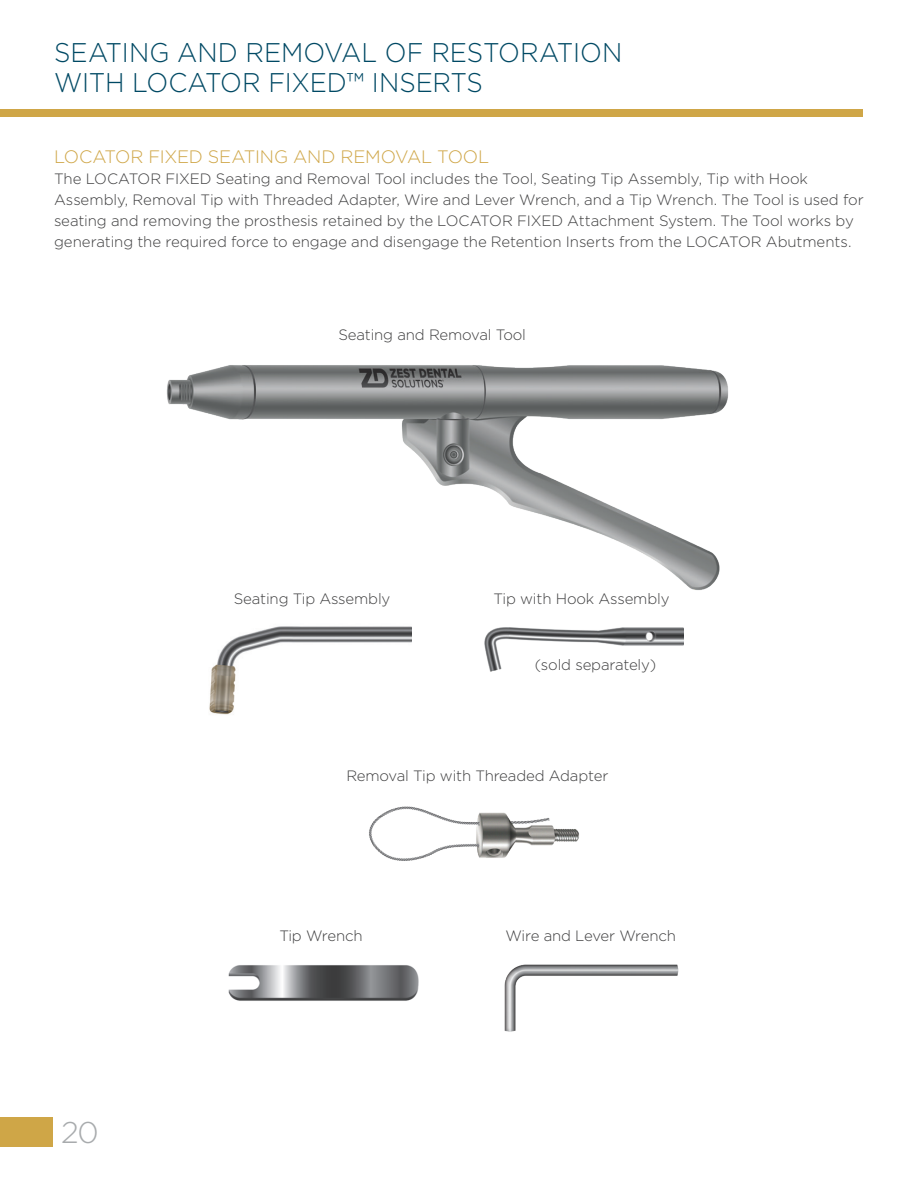
<style>
.page{position:relative;width:918px;height:1188px;background:#fff}
.page>*{position:absolute;margin:0;border:0;box-sizing:border-box;transform-origin:0 0}
.t1{font:300 30px "Gotham";color:#a8abad}
.t2{font:300 27px/30px "Gotham";letter-spacing:-.005em;color:#004964;scale:.95 1}
.t3{font:300 18px "Gotham";letter-spacing:-.01em;color:#cfa647}
.t4{font:300 15px/21px "Gotham";letter-spacing:-.01em;color:#3e3e3f}
</style>
<div class="page">
<div style="left:0;top:1117px;width:53px;height:30px;background:#cfa647"></div>
<div style="left:0;top:109px;width:863px;height:8px;background:#cfa647"></div>
<img style="left:167px;top:365px;width:561px;height:225px">
<img style="left:209px;top:626px;width:203px;height:89px">
<img style="left:228px;top:965px;width:191px;height:36px">
<img style="left:504px;top:964px;width:175px;height:68px">
<img style="left:369px;top:806px;width:210px;height:55px">
<img style="left:484px;top:627px;width:200px;height:45px">
<h2 class="t2" style="left:54px;top:37px;width:600px">SEATING AND REMOVAL OF RESTORATION<br>WITH LOCATOR FIXED™ INSERTS</h2>
<p class="t3" style="left:54px;top:145px;width:437px">LOCATOR FIXED SEATING AND REMOVAL TOOL</p>
<p class="t4" style="left:54px;top:168px;width:811px">The LOCATOR FIXED Seating and Removal Tool includes the Tool, Seating Tip Assembly, Tip with Hook Assembly, Removal Tip with Threaded Adapter, Wire and Lever Wrench, and a Tip Wrench. The Tool is used for seating and removing the prosthesis retained by the LOCATOR FIXED Attachment System. The Tool works by generating the required force to engage and disengage the Retention Inserts from the LOCATOR Abutments.</p>
<p class="t4" style="left:338px;top:324px;width:189px">Seating and Removal Tool</p>
<p class="t4" style="left:234px;top:588px;width:158px">Seating Tip Assembly</p>
<p class="t4" style="left:494px;top:588px;width:178px">Tip with Hook Assembly</p>
<p class="t4" style="left:535px;top:654px;width:123px">(sold separately)</p>
<p class="t4" style="left:346px;top:765px;width:263px">Removal Tip with Threaded Adapter</p>
<h1 class="t1" style="left:61px;top:1114px;width:39px">20</h1>
<p class="t4" style="left:279px;top:925px;width:85px">Tip Wrench</p>
<p class="t4" style="left:505px;top:925px;width:172px">Wire and Lever Wrench</p>
</div>
